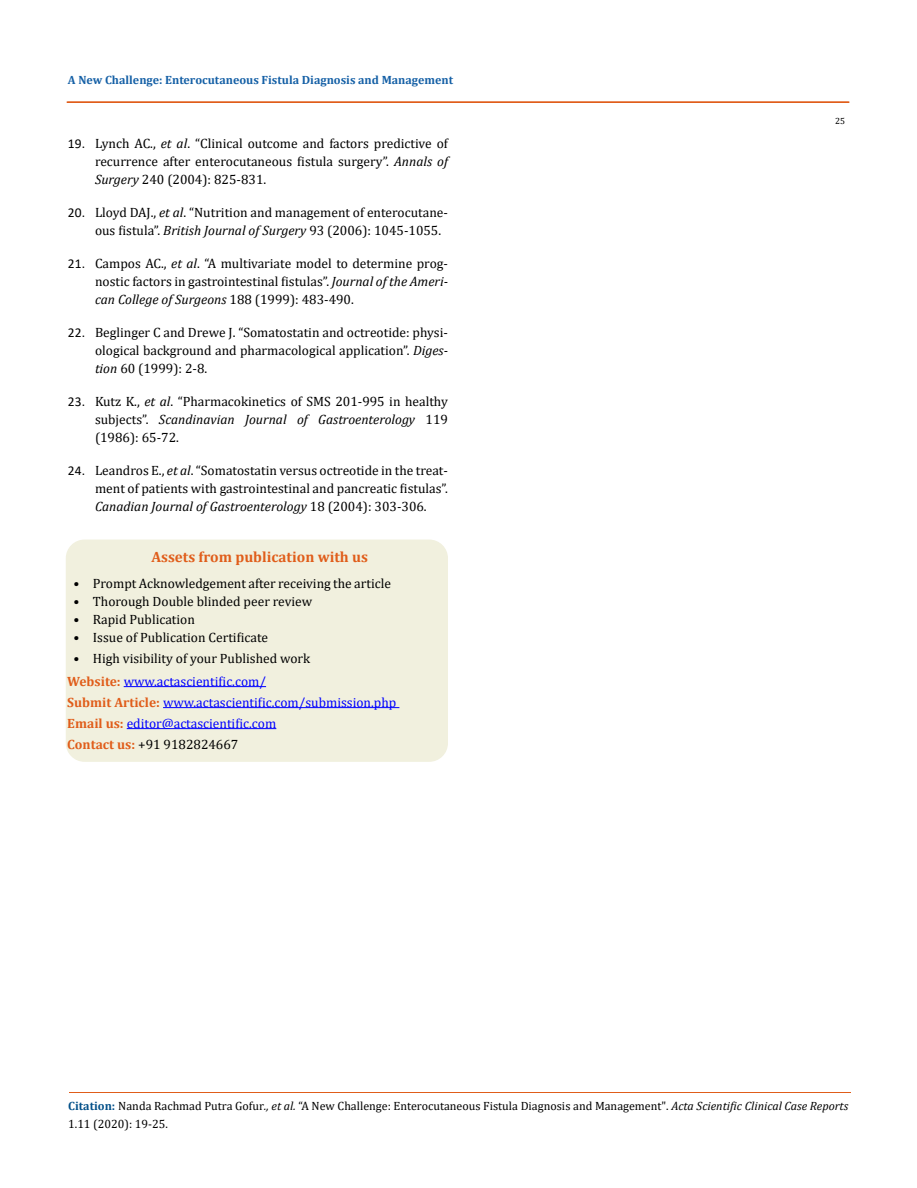
<style>
.page{position:relative;width:917px;height:1188px;background:#fff}
.page>*{position:absolute;margin:0;border:0;box-sizing:border-box;transform-origin:0 0}
.t1{font:700 15px "Cambria";color:#e05d1a}
.t2{font:13.5px/18px "Cambria";color:#000;text-align:justify}
.t3{font:13.5px/21px "Cambria";color:#00f}
.t4{font:12px/18px "Cambria";color:#000}
.t5{font:700 12px "Cambria";color:#1560a6}
.t6{font:9px "Cambria";color:#000}
.s1{font-family:"Calibri"}
.s2{font-style:italic}
.s3{font-weight:700;color:#e05d1a}
.s4{color:#000}
.s5{font-weight:700;color:#035089}
</style>
<div class="page">
<div style="left:66px;top:540px;width:381px;height:221px;background:#f1f0de;border-radius:18px"></div>
<div style="left:66px;top:540px;width:382px;height:222px;border:2px solid #f1f0de;border-radius:18px"></div>
<hr style="left:124px;top:686px;width:142px;height:1px;background:#00f">
<hr style="left:163px;top:707px;width:236px;height:1px;background:#00f">
<hr style="left:127px;top:728px;width:149px;height:1px;background:#00f">
<div style="left:67px;top:102px;width:782px;height:1px;border:1px solid #e05d1a"></div>
<hr style="left:69px;top:1093px;width:781px;height:1px;background:#e05d1a">
<p class="t5" style="left:68px;top:71px;width:387px">A New Challenge: Enterocutaneous Fistula Diagnosis and Management</p>
<p class="t2" style="left:95px;top:134px;width:354px;text-indent:-27px"><span class="s1">19.</span> Lynch AC., <span class="s2">et al</span>. “Clinical outcome and factors predictive of recurrence after enterocutaneous fistula surgery”. <span class="s2">Annals of Surgery</span> 240 (2004): 825-831.</p>
<p class="t2" style="left:95px;top:203px;width:354px;text-indent:-27px"><span class="s1">20.</span> Lloyd DAJ., <span class="s2">et al</span>. “Nutrition and management of enterocutane&shy;ous fistula”. <span class="s2">British Journal of Surgery</span> 93 (2006): 1045-1055.</p>
<p class="t2" style="left:95px;top:254px;width:354px;text-indent:-27px"><span class="s1">21.</span> Campos AC., <span class="s2">et al</span>. “A multivariate model to determine prog&shy;nostic factors in gastrointestinal fistulas”. <span class="s2">Journal of the Ameri&shy;can College of Surgeons</span> 188 (1999): 483-490.</p>
<p class="t2" style="left:95px;top:323px;width:354px;text-indent:-27px"><span class="s1">22.</span> Beglinger C and Drewe J. “Somatostatin and octreotide: physi&shy;ological background and pharmacological application”. <span class="s2">Diges&shy;tion</span> 60 (1999): 2-8.</p>
<p class="t2" style="left:95px;top:392px;width:354px;text-indent:-27px"><span class="s1">23.</span> Kutz K., <span class="s2">et al</span>. “Pharmacokinetics of SMS 201-995 in healthy subjects”. <span class="s2">Scandinavian Journal of Gastroenterology</span> 119 (1986): 65-72.</p>
<p class="t2" style="left:95px;top:461px;width:354px;text-indent:-27px"><span class="s1">24.</span> Leandros E., <span class="s2">et al</span>. “Somatostatin versus octreotide in the treat&shy;ment of patients with gastrointestinal and pancreatic fistulas”.<br><span class="s2">Canadian Journal of Gastroenterology</span> 18 (2004): 303-306.</p>
<p class="t1" style="left:151px;top:547px;width:218px">Assets from publication with us</p>
<p class="t2" style="left:73px;top:574px;width:319px">• Prompt Acknowledgement after receiving the article</p>
<p class="t2" style="left:73px;top:592px;width:240px">• Thorough Double blinded peer review</p>
<p class="t2" style="left:73px;top:610px;width:123px">• Rapid Publication</p>
<p class="t2" style="left:73px;top:628px;width:196px">• Issue of Publication Certificate</p>
<p class="t2" style="left:73px;top:649px;width:238px">• High visibility of your Published work</p>
<p class="t3" style="left:67px;top:671px;width:330px"><span class="s3">Website:</span> www.actascientific.com/<br><span class="s3">Submit Article:</span> www.actascientific.com/submission.php <span class="s3">Email us:</span> editor@actascientific.com<br><span class="s3">Contact us:</span> <span class="s4">+91 9182824667</span></p>
<p class="t6" style="left:835px;top:115px;width:11px">25</p>
<p class="t4" style="left:68px;top:1097px;width:781px"><span class="s5">Citation:</span> Nanda Rachmad Putra Gofur<span class="s2">., et al.</span> “A New Challenge: Enterocutaneous Fistula Diagnosis and Management". <span class="s2">Acta Scientific Clinical Case Reports<br></span>1.11 (2020): 19-25.</p>
</div>
